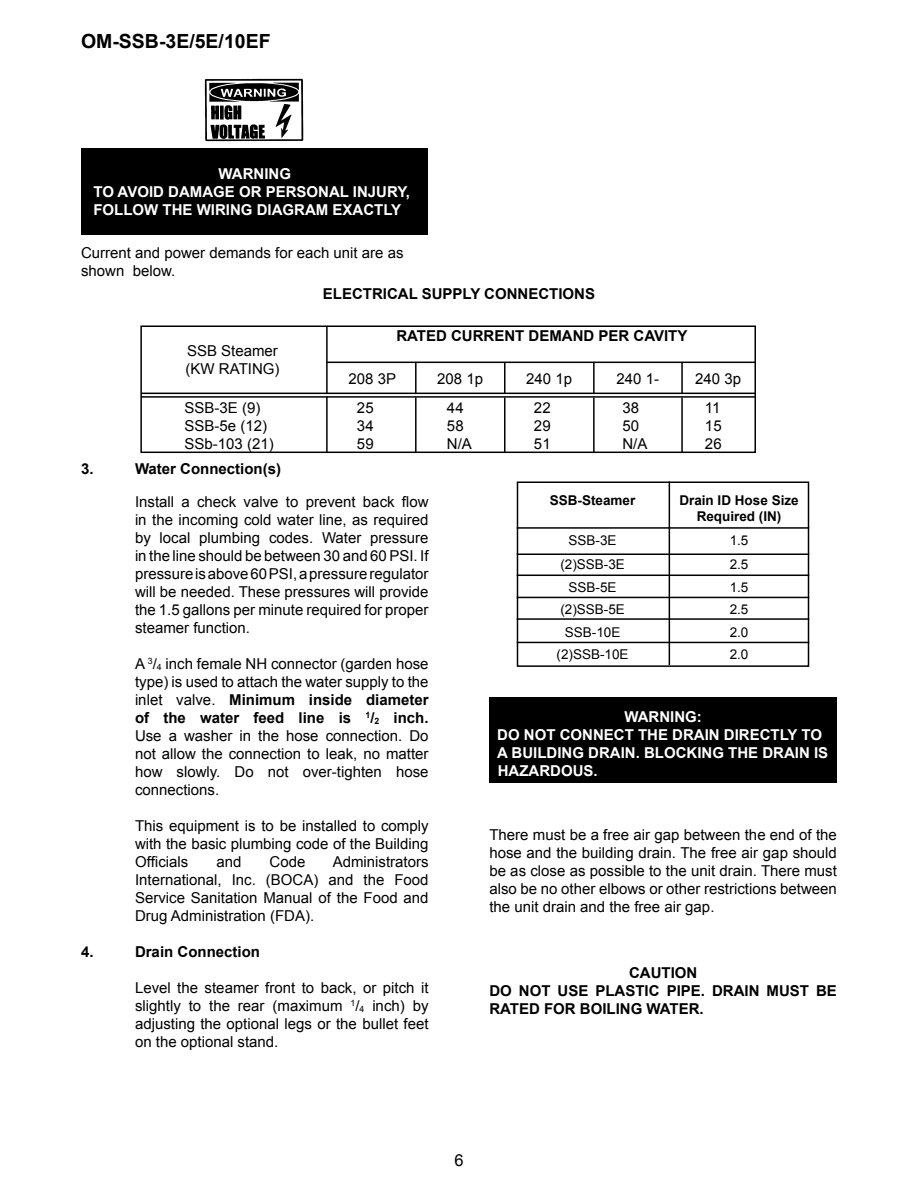
<style>
.page{position:relative;width:918px;height:1188px;background:#fff}
.page>*{position:absolute;margin:0;border:0;box-sizing:border-box;transform-origin:0 0}
.t1{font:700 19.5px "Arial";color:#000}
.t2{font:15px/18px "Arial";color:#000;text-align:justify}
.t3{font:700 15px/18px "Arial";color:#000}
.t4{font:700 15px/18px "Arial";color:#fff;text-align:center}
.t5{font:13.5px/22.5px "Arial";color:#000}
.t6{font:700 13.5px/16.2px "Arial";color:#000;text-align:center}
.s1{font-size:8.7px}
.s2{font-weight:700}
.s3{font-weight:700;font-size:8.7px}
</style>
<div class="page">
<div style="left:81px;top:148px;width:347px;height:87px;background:#000"></div>
<div style="left:490px;top:698px;width:347px;height:85px;background:#000"></div>
<svg style="left:516px;top:481px;width:294px;height:186px"></svg>
<hr style="left:517px;top:527px;width:292px;height:2px;background:#000">
<hr style="left:517px;top:554px;width:292px;height:1px;background:#000">
<hr style="left:517px;top:575px;width:292px;height:1px;background:#000">
<hr style="left:517px;top:597px;width:292px;height:1px;background:#000">
<hr style="left:517px;top:618px;width:292px;height:2px;background:#000">
<hr style="left:517px;top:642px;width:292px;height:1px;background:#000">
<hr style="left:669px;top:482px;width:1px;height:183px;background:#000">
<div style="left:140px;top:326px;width:616px;height:127px;border:2px solid #000"></div>
<hr style="left:415px;top:362px;width:2px;height:32px;background:#000">
<hr style="left:415px;top:398px;width:2px;height:55px;background:#000">
<hr style="left:504px;top:362px;width:2px;height:32px;background:#000">
<hr style="left:504px;top:398px;width:2px;height:55px;background:#000">
<hr style="left:593px;top:362px;width:2px;height:32px;background:#000">
<hr style="left:593px;top:398px;width:2px;height:55px;background:#000">
<hr style="left:681px;top:362px;width:2px;height:32px;background:#000">
<hr style="left:681px;top:398px;width:2px;height:55px;background:#000">
<hr style="left:141px;top:396px;width:614px;height:2px;background:#000">
<hr style="left:327px;top:362px;width:429px;height:1px;background:#000">
<hr style="left:141px;top:393px;width:615px;height:1px;background:#000">
<hr style="left:326px;top:327px;width:2px;height:66px;background:#000">
<hr style="left:326px;top:397px;width:2px;height:55px;background:#000">
<img style="left:205px;top:78px;width:99px;height:63px">
<h1 class="t1" style="left:81px;top:28px;width:191px">OM-SSB-3E/5E/10EF</h1>
<p class="t4" style="left:93px;top:165px;width:318px">WARNING<br>TO AVOID DAMAGE OR PERSONAL INJURY,<br>FOLLOW THE WIRING DIAGRAM EXACTLY</p>
<p class="t2" style="left:81px;top:244px;width:324px">Current and power demands for each unit are as shown below.</p>
<p class="t3" style="left:323px;top:285px;width:274px">ELECTRICAL SUPPLY CONNECTIONS</p>
<p class="t2" style="left:186px;top:342px;width:95px">SSB Steamer (KW RATING)</p>
<p class="t3" style="left:396px;top:327px;width:293px">RATED CURRENT DEMAND PER CAVITY</p>
<p class="t2" style="left:349px;top:370px;width:49px">208 3P</p>
<p class="t2" style="left:437px;top:369px;width:47px">208 1p</p>
<p class="t2" style="left:526px;top:370px;width:47px">240 1p</p>
<p class="t2" style="left:617px;top:370px;width:44px">240 1-</p>
<p class="t2" style="left:695px;top:370px;width:47px">240 3p</p>
<p class="t2" style="left:184px;top:399px;width:77px">SSB-3E (9)</p>
<p class="t2" style="left:357px;top:399px;width:50px">2 5 44223</p>
<p class="t2" style="left:631px;top:399px;width:10px">8</p>
<p class="t2" style="left:705px;top:399px;width:17px">11</p>
<p class="t2" style="left:184px;top:417px;width:84px">SSB-5e (12)</p>
<p class="t2" style="left:357px;top:417px;width:6px">34</p>
<p class="t2" style="left:447px;top:417px;width:57px">58 2</p>
<p class="t2" style="left:542px;top:417px;width:10px">9</p>
<p class="t2" style="left:622px;top:417px;width:18px">50</p>
<p class="t2" style="left:705px;top:417px;width:18px">15</p>
<p class="t2" style="left:184px;top:435px;width:91px">SSb-103 (21)</p>
<p class="t2" style="left:357px;top:435px;width:18px">59</p>
<p class="t2" style="left:447px;top:435px;width:27px">N/A</p>
<p class="t2" style="left:534px;top:435px;width:18px">51</p>
<p class="t2" style="left:622px;top:435px;width:59px">N/A 2</p>
<p class="t2" style="left:713px;top:435px;width:10px">6</p>
<p class="t3" style="left:81px;top:461px;width:42px">3. W</p>
<p class="t3" style="left:149px;top:461px;width:134px">ATER CONNECTION(S)</p>
<p class="t2" style="left:135px;top:493px;width:295px">Install a check valve to prevent back flow in the incoming cold water line, as required by local plumbing codes. Water pressure in the line should be between 30 and 60 PSI. If pressure is above 60 PSI, a pressure regulator will be needed. These pressures will provide the 1.5 gallons per minute required for proper steamer function.</p>
<p class="t2" style="left:135px;top:655px;width:295px">A <sup>3</sup>/<span class="s1">4</span> inch female NH connector (garden hose type) is used to attach the water supply to the inlet valve. <span class="s2">MINIMUM INSIDE DIAMETER OF THE WATER FEED LINE IS</span> <sup>1</sup><span class="s2">/</span><span class="s3">2</span> <span class="s2">INCH.<br></span>Use a washer in the hose connection. Do not allow the connection to leak, no matter how slowly. Do not over-tighten hose connections.</p>
<p class="t2" style="left:135px;top:817px;width:295px">This equipment is to be installed to comply with the basic plumbing code of the Building Officials</p>
<p class="t2" style="left:216px;top:853px;width:27px">and</p>
<p class="t2" style="left:270px;top:853px;width:37px">Code</p>
<p class="t2" style="left:135px;top:853px;width:295px;text-indent:198px">Administrators International, Inc. (BOCA) and the Food Service Sanitation Manual of the Food and Drug Administration (FDA).</p>
<p class="t3" style="left:81px;top:944px;width:14px">4.</p>
<p class="t3" style="left:135px;top:944px;width:127px">DRAIN CONNECTION</p>
<p class="t2" style="left:135px;top:979px;width:295px">Level the steamer front to back, or pitch it slightly to the rear (maximum <sup>1</sup>/<span class="s1">4</span> inch) by adjusting the optional legs or the bullet feet on the optional stand.</p>
<p class="t6" style="left:550px;top:493px;width:87px">SSB-STEAMER</p>
<p class="t5" style="left:569px;top:529px;width:10px">ssb</p>
<p class="t5" style="left:596px;top:529px;width:14px">-3e</p>
<p class="t5" style="left:560px;top:553px;width:27px">(2)ssb</p>
<p class="t5" style="left:604px;top:553px;width:14px">-3e</p>
<p class="t5" style="left:569px;top:576px;width:10px">ssb</p>
<p class="t5" style="left:596px;top:576px;width:21px">-5e</p>
<p class="t5" style="left:560px;top:598px;width:27px">(2)ssb</p>
<p class="t5" style="left:604px;top:598px;width:21px">-5e</p>
<p class="t5" style="left:565px;top:621px;width:10px">ssb</p>
<p class="t5" style="left:592px;top:621px;width:28px">-10e</p>
<p class="t5" style="left:557px;top:643px;width:27px">(2)ssb</p>
<p class="t5" style="left:600px;top:643px;width:28px">-10e</p>
<p class="t6" style="left:679px;top:493px;width:121px">DRAIN ID HOSE SIZE<br>REQUIRED (IN)</p>
<p class="t5" style="left:730px;top:528px;width:20px;line-height:24px">1.5<br>2.5</p>
<p class="t5" style="left:730px;top:576px;width:20px;text-align:justify">1.5<br>2.5<br>2.0<br>2.0</p>
<p class="t4" style="left:497px;top:708px;width:333px;text-align:left;text-indent:127px">WARNING:<br>DO NOT CONNECT THE DRAIN DIRECTLY TO<br>A BUILDING DRAIN. BLOCKING THE DRAIN IS<br>HAZARDOUS.</p>
<p class="t2" style="left:489px;top:826px;width:349px">There must be a free air gap between the end of the hose and the building drain. The free air gap should be as close as possible to the unit drain. There must also be no other elbows or other restrictions between the unit drain and the free air gap.</p>
<p class="t3" style="left:489px;top:965px;width:349px;text-indent:140px">CAUTION<br>DO NOT USE PLASTIC PIPE. DRAIN MUST BE<br>RATED FOR BOILING WATER.</p>
</div>
